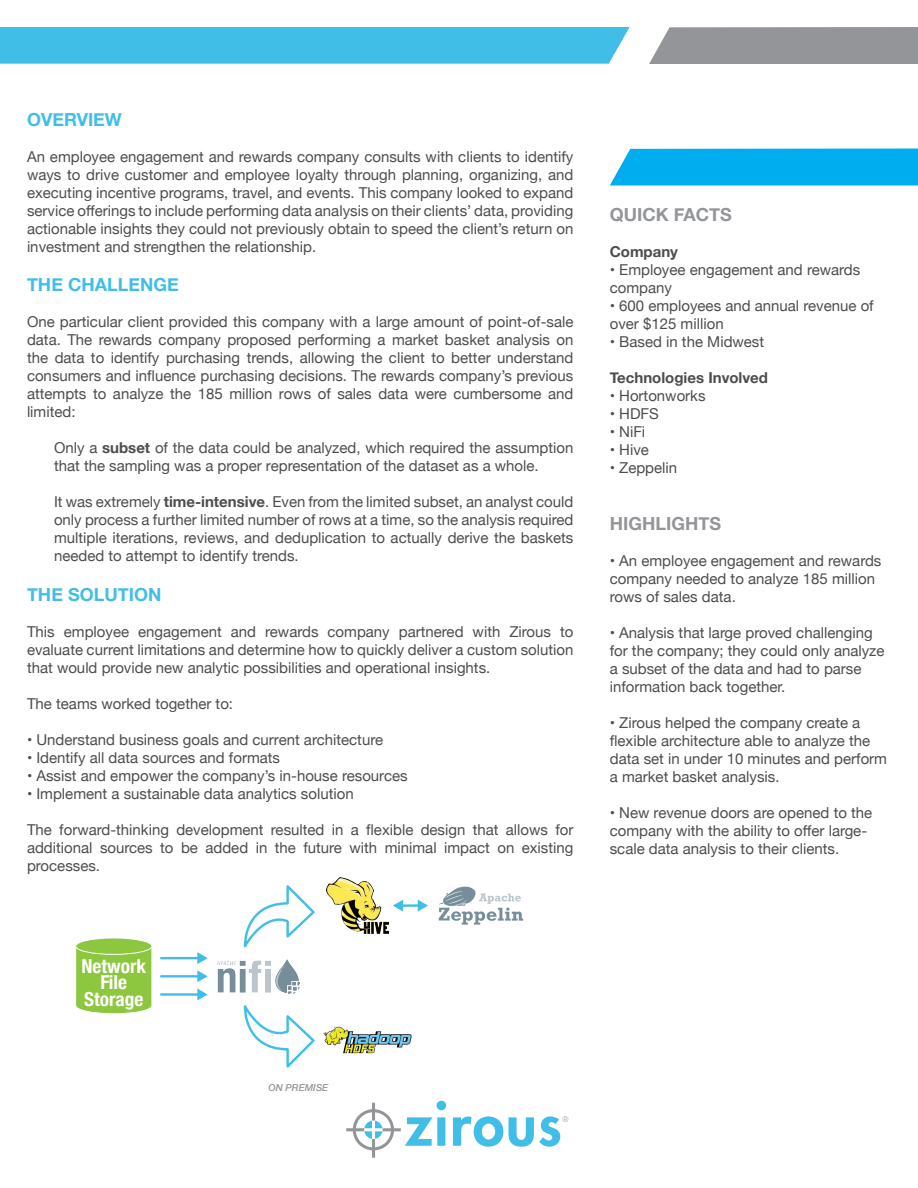
<style>
.page{position:relative;width:918px;height:1188px;background:#fff}
.page>*{position:absolute;margin:0;border:0;box-sizing:border-box;transform-origin:0 0}
.t1{font:800 57.75px "Futura";letter-spacing:.025em;color:#41bee8}
.t2{font:700 condensed 19.35px/16.5px "Helvetica Neue";color:#fff;text-align:center}
.t3{font:700 18px "Helvetica Neue";color:#41bee8}
.t4{font:700 18px "Helvetica Neue";color:#939598}
.t5{font:15px/18px "Helvetica Neue";color:#4d4d4f}
.t6{font:700 15px "Helvetica Neue";color:#4d4d4f}
.t7{font:italic 500 9.6px "Helvetica Neue";color:#939598}
.t8{font:300 7.5px "Futura";color:#939598}
.s1{font-weight:700}
</style>
<div class="page">
<div style="left:0;top:27px;width:630px;height:37px;background:#41bee8"></div>
<div style="left:649px;top:27px;width:269px;height:37px;background:#939598"></div>
<svg style="left:346px;top:1103px;width:55px;height:55px"></svg>
<div style="left:610px;top:149px;width:308px;height:37px;background:#00aeef"></div>
<svg style="left:75px;top:948px;width:77px;height:66px;background:#94c94c"></svg>
<div style="left:76px;top:938px;width:76px;height:16px;background:#8dc63f;border-radius:50%"></div>
<div style="left:75px;top:938px;width:77px;height:17px;border:1px solid #fff;border-radius:50%"></div>
<img style="left:217px;top:959px;width:83px;height:35px">
<img style="left:326px;top:878px;width:62px;height:55px">
<img style="left:323px;top:1026px;width:89px;height:28px">
<img style="left:438px;top:886px;width:86px;height:39px">
<hr style="left:161px;top:957px;width:38px;height:2px;background:#41bee8">
<svg style="left:197px;top:952px;width:11px;height:12px"></svg>
<hr style="left:401px;top:904px;width:18px;height:3px;background:#41bee8">
<svg style="left:393px;top:900px;width:10px;height:12px"></svg>
<svg style="left:418px;top:900px;width:10px;height:12px"></svg>
<hr style="left:161px;top:975px;width:38px;height:3px;background:#41bee8">
<svg style="left:197px;top:970px;width:11px;height:12px"></svg>
<hr style="left:161px;top:993px;width:38px;height:3px;background:#41bee8">
<svg style="left:197px;top:989px;width:11px;height:12px"></svg>
<svg style="left:243px;top:885px;width:72px;height:63px"></svg>
<svg style="left:243px;top:1005px;width:72px;height:63px"></svg>
<p class="t3" style="left:27px;top:105px;width:96px">OVERVIEW</p>
<p class="t5" style="left:27px;top:148px;width:548px;text-align:justify">An employee engagement and rewards company consults with clients to identify ways to drive customer and employee loyalty through planning, organizing, and executing incentive programs, travel, and events. This company looked to expand service offerings to include performing data analysis on their clients’ data, providing actionable insights they could not previously obtain to speed the client’s return on investment and strengthen the relationship.</p>
<p class="t3" style="left:27px;top:271px;width:153px">THE CHALLENGE</p>
<p class="t5" style="left:27px;top:314px;width:548px;text-align:justify">One particular client provided this company with a large amount of point-of-sale data. The rewards company proposed performing a market basket analysis on the data to identify purchasing trends, allowing the client to better understand consumers and influence purchasing decisions. The rewards company’s previous attempts to analyze the 185 million rows of sales data were cumbersome and limited:</p>
<p class="t5" style="left:54px;top:440px;width:521px">Only a <span class="s1">subset</span> of the data could be analyzed, which required the assumption that the sampling was a proper representation of the dataset as a whole.</p>
<p class="t5" style="left:54px;top:494px;width:521px;text-align:justify">It was extremely <span class="s1">time-intensive</span>. Even from the limited subset, an analyst could only process a further limited number of rows at a time, so the analysis required multiple iterations, reviews, and deduplication to actually derive the baskets needed to attempt to identify trends.</p>
<p class="t3" style="left:27px;top:580px;width:136px">THE SOLUTION</p>
<p class="t5" style="left:27px;top:623px;width:548px;text-align:justify">This employee engagement and rewards company partnered with Zirous to evaluate current limitations and determine how to quickly deliver a custom solution that would provide new analytic possibilities and operational insights.</p>
<p class="t5" style="left:27px;top:695px;width:208px">The teams worked together to:</p>
<p class="t5" style="left:27px;top:731px;width:358px">• Understand business goals and current architecture</p>
<p class="t5" style="left:27px;top:749px;width:255px">• Identify all data sources and formats</p>
<p class="t5" style="left:27px;top:767px;width:382px">• Assist and empower the company’s in-house resources</p>
<p class="t5" style="left:27px;top:785px;width:328px">• Implement a sustainable data analytics solution</p>
<p class="t5" style="left:27px;top:821px;width:548px;text-align:justify">The forward-thinking development resulted in a flexible design that allows for additional sources to be added in the future with minimal impact on existing processes.</p>
<p class="t2" style="left:81px;top:956px;width:66px">Network<br>File<br>Storage</p>
<p class="t7" style="left:269px;top:1079px;width:61px">ON PREMISE</p>
<h1 class="t1" style="left:405px;top:1088px;width:158px">zirous</h1>
<p class="t8" style="left:563px;top:1114px;width:8px">®</p>
<p class="t4" style="left:610px;top:200px;width:124px">QUICK FACTS</p>
<p class="t6" style="left:610px;top:239px;width:70px">Company</p>
<p class="t5" style="left:610px;top:261px;width:252px">• Employee engagement and rewards company</p>
<p class="t5" style="left:610px;top:297px;width:265px">• 600 employees and annual revenue of over $125 million</p>
<p class="t5" style="left:610px;top:333px;width:156px">• Based in the Midwest</p>
<p class="t6" style="left:610px;top:365px;width:160px">Technologies Involved</p>
<p class="t5" style="left:610px;top:387px;width:97px">• Hortonworks</p>
<p class="t5" style="left:610px;top:405px;width:51px">• HDFS</p>
<p class="t5" style="left:610px;top:423px;width:37px">• NiFi</p>
<p class="t5" style="left:610px;top:441px;width:41px">• Hive</p>
<p class="t5" style="left:610px;top:459px;width:69px">• Zeppelin</p>
<p class="t4" style="left:610px;top:510px;width:113px">HIGHLIGHTS</p>
<p class="t5" style="left:610px;top:553px;width:273px">• An employee engagement and rewards company needed to analyze 185 million rows of sales data.</p>
<p class="t5" style="left:610px;top:625px;width:276px">• Analysis that large proved challenging for the company; they could only analyze a subset of the data and had to parse information back together.</p>
<p class="t5" style="left:610px;top:715px;width:279px">• Zirous helped the company create a flexible architecture able to analyze the data set in under 10 minutes and perform a market basket analysis.</p>
<p class="t5" style="left:610px;top:805px;width:264px">• New revenue doors are opened to the company with the ability to offer large&shy;scale data analysis to their clients.</p>
</div>
